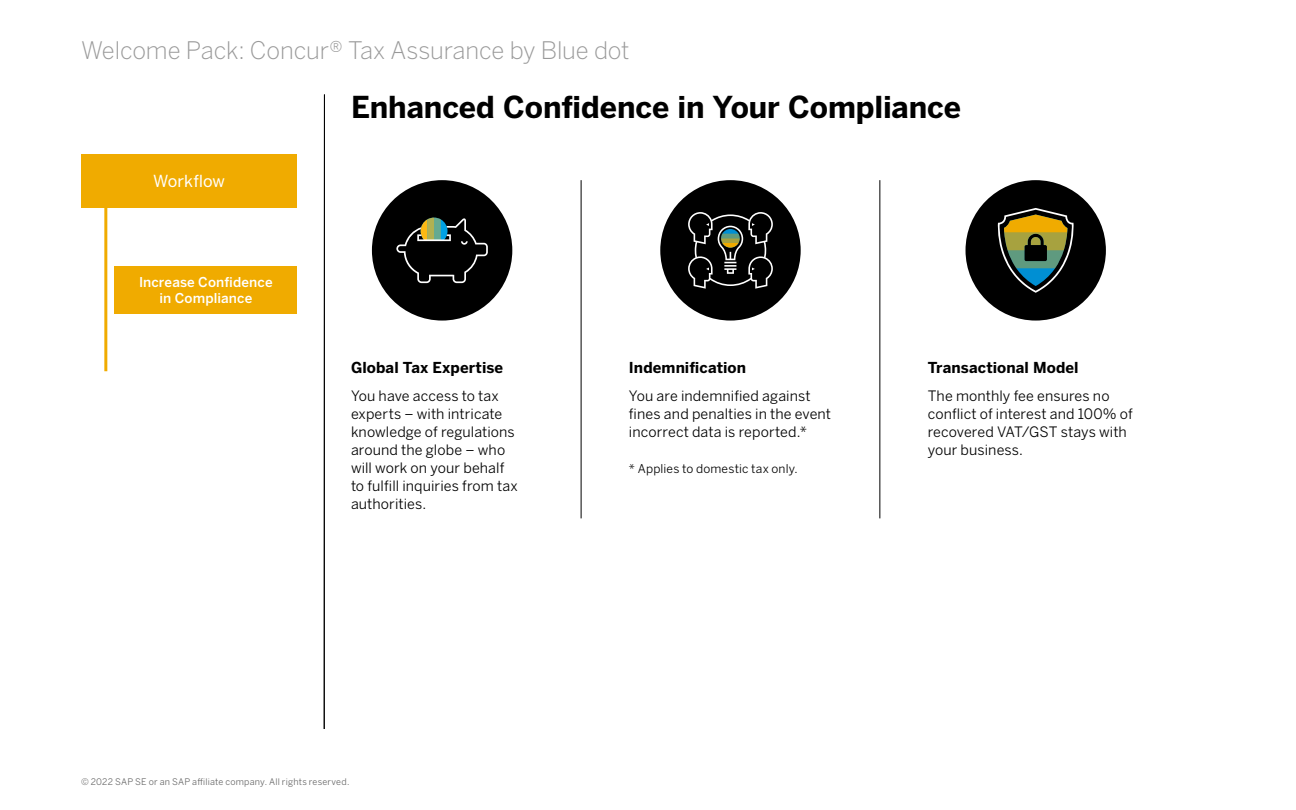
<style>
.page{position:relative;width:1296px;height:810px;background:#fff}
.page>*{position:absolute;margin:0;border:0;box-sizing:border-box;transform-origin:0 0}
.Head{font:700 30px "Benton Sans";letter-spacing:-.005em;color:#000}
.t1{font:300 24px "Benton Sans";letter-spacing:-.005em;color:#999}
.t2{font:16.5px "Benton Sans";color:#fff}
.Subhead{font:700 15px "Benton Sans";letter-spacing:.005em;color:#000}
.Body{font:14.25px/18px "Benton Sans";letter-spacing:.005em;color:#000}
.Secondary_nav_Text{font:500 13.5px/16.2px "Benton Sans";letter-spacing:.01em;color:#fff;text-align:center}
.Body-2{font:12px "Benton Sans";letter-spacing:.015em;color:#000}
.t3{font:9px "Benton Sans";letter-spacing:.025em;color:#666}
</style>
<div class="page">
<div style="left:81px;top:154px;width:216px;height:54px;background:#f0ab00"></div>
<hr style="left:324px;top:94px;width:1px;height:635px;background:#000">
<hr style="left:104px;top:208px;width:3px;height:163px;background:#f0ab00">
<div style="left:115px;top:266px;width:182px;height:47px;background:#f0ab00"></div>
<div style="left:372px;top:180px;width:140px;height:141px;background:#000;border-radius:50%"></div>
<svg style="left:396px;top:218px;width:92px;height:65px"></svg>
<div style="left:660px;top:180px;width:141px;height:141px;background:#000;border-radius:50%"></div>
<svg style="left:688px;top:212px;width:85px;height:77px"></svg>
<div style="left:966px;top:180px;width:140px;height:141px;background:#000;border-radius:50%"></div>
<svg style="left:997px;top:208px;width:77px;height:85px"></svg>
<hr style="left:581px;top:180px;width:1px;height:338px;background:#000">
<hr style="left:879px;top:180px;width:1px;height:338px;background:#000">
<h2 class="t1" style="left:81px;top:36px;width:550px">Welcome Pack: Concur® Tax Assurance by Blue dot</h2>
<p class="t2" style="left:153px;top:171px;width:73px">Workflow</p>
<p class="Secondary_nav_Text" style="left:139px;top:274px;width:135px">Increase Confidence in Compliance</p>
<p class="Head" style="left:351px;top:88px;width:612px">Enhanced Confidence in Your Compliance</p>
<p class="Subhead" style="left:351px;top:358px;width:154px">Global Tax Expertise</p>
<p class="Body" style="left:351px;top:387px;width:168px">You have access to tax experts – with intricate knowledge of regulations around the globe – who will work on your behalf to fulfill inquiries from tax authorities.</p>
<p class="Subhead" style="left:629px;top:358px;width:119px">Indemnification</p>
<p class="Body" style="left:629px;top:387px;width:204px">You are indemnified against fines and penalties in the event incorrect data is reported.*</p>
<p class="Body-2" style="left:629px;top:462px;width:170px">* Applies to domestic tax only.</p>
<p class="Subhead" style="left:928px;top:358px;width:152px">Transactional Model</p>
<p class="Body" style="left:928px;top:387px;width:207px">The monthly fee ensures no conflict of interest and 100% of recovered VAT/GST stays with your business.</p>
<p class="t3" style="left:81px;top:776px;width:270px">© 2022 SAP SE or an SAP affiliate company. All rights reserved.</p>
</div>
